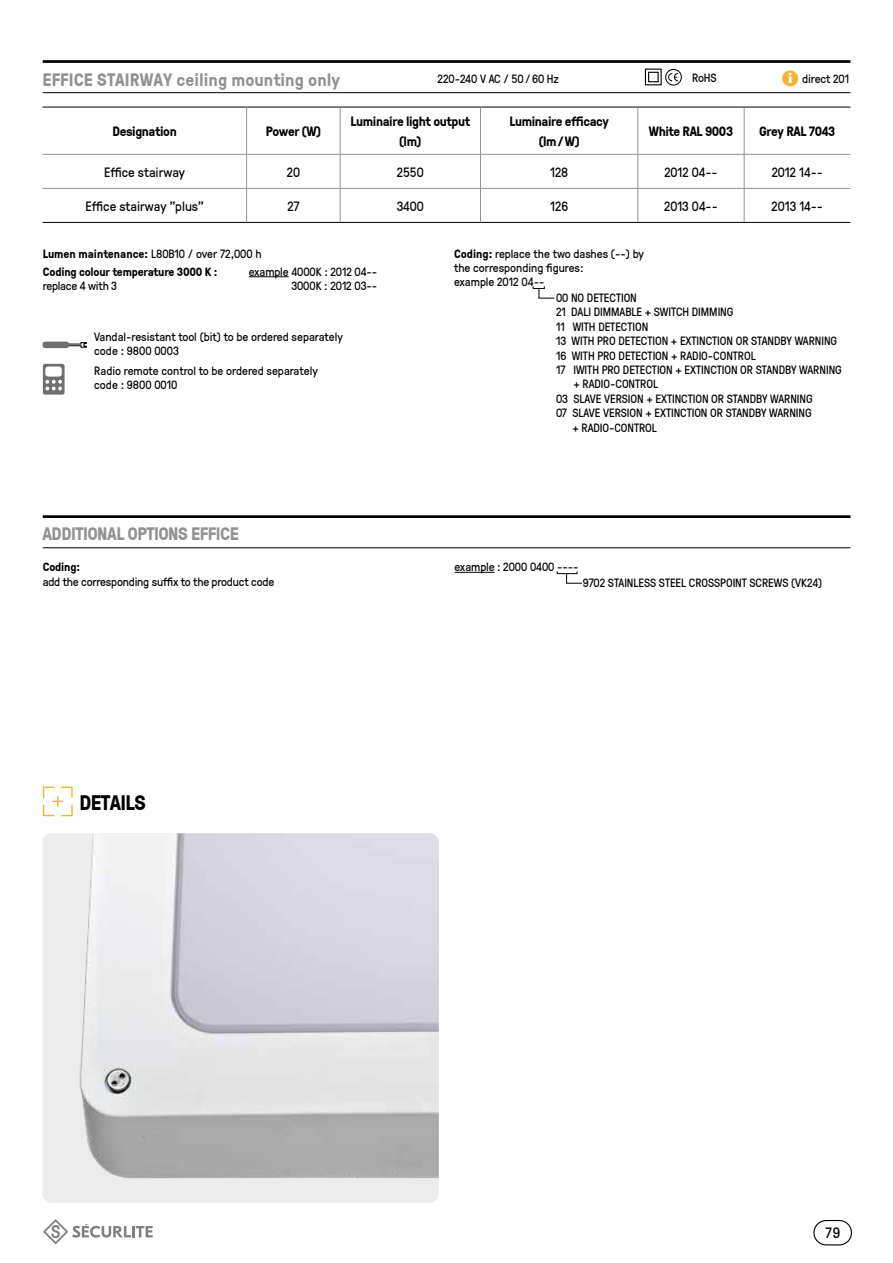
<style>
.page{position:relative;width:893px;height:1263px;background:#fff}
.page>*{position:absolute;margin:0;border:0;box-sizing:border-box;transform-origin:0 0}
.t1{font:700 21px "GT Pressura";letter-spacing:-.03em;color:#000}
.t2{font:700 18px "GT Pressura";color:#919293}
.t3{font:700 18px "GT Pressura";letter-spacing:-.03em;color:#919293}
.t4{font:15px "GT Pressura Pro Mono";color:#000}
.t5{font:700 13.5px/19.5px "GT Pressura";letter-spacing:-.03em;color:#000;text-align:center}
.t6{font:13.5px "GT Pressura";color:#000}
.t7{font:12px/14.4px "GT Pressura";letter-spacing:-.005em;color:#000}
.t8{font:700 12px/17.4px "GT Pressura";letter-spacing:-.015em;color:#000}
.s1{font-weight:400}
.s2{font-weight:700}
</style>
<div class="page">
<div style="left:813px;top:1220px;width:39px;height:25px;border:1px solid #000;border-radius:12px"></div>
<svg style="left:43px;top:1219px;width:110px;height:25px"></svg>
<hr style="left:43px;top:107px;width:204px;height:1px;background:#000">
<hr style="left:247px;top:107px;width:93px;height:1px;background:#000">
<hr style="left:340px;top:107px;width:140px;height:1px;background:#000">
<hr style="left:480px;top:107px;width:158px;height:1px;background:#000">
<hr style="left:638px;top:107px;width:106px;height:1px;background:#000">
<hr style="left:744px;top:107px;width:106px;height:1px;background:#000">
<hr style="left:43px;top:222px;width:204px;height:1px;background:#000">
<hr style="left:247px;top:222px;width:93px;height:1px;background:#000">
<hr style="left:340px;top:222px;width:140px;height:1px;background:#000">
<hr style="left:480px;top:222px;width:158px;height:1px;background:#000">
<hr style="left:638px;top:222px;width:106px;height:1px;background:#000">
<hr style="left:744px;top:222px;width:106px;height:1px;background:#000">
<hr style="left:246px;top:107px;width:1px;height:47px;background:#919293">
<hr style="left:340px;top:107px;width:1px;height:47px;background:#919293">
<hr style="left:480px;top:107px;width:1px;height:47px;background:#919293">
<hr style="left:638px;top:107px;width:1px;height:47px;background:#919293">
<hr style="left:744px;top:107px;width:1px;height:47px;background:#919293">
<hr style="left:43px;top:154px;width:204px;height:1px;background:#919293">
<hr style="left:247px;top:154px;width:93px;height:1px;background:#919293">
<hr style="left:246px;top:155px;width:1px;height:33px;background:#919293">
<hr style="left:340px;top:154px;width:140px;height:1px;background:#919293">
<hr style="left:340px;top:155px;width:1px;height:33px;background:#919293">
<hr style="left:480px;top:154px;width:158px;height:1px;background:#919293">
<hr style="left:480px;top:155px;width:1px;height:33px;background:#919293">
<hr style="left:638px;top:154px;width:106px;height:1px;background:#919293">
<hr style="left:638px;top:155px;width:1px;height:33px;background:#919293">
<hr style="left:744px;top:154px;width:106px;height:1px;background:#919293">
<hr style="left:744px;top:155px;width:1px;height:33px;background:#919293">
<hr style="left:43px;top:188px;width:204px;height:1px;background:#919293">
<hr style="left:247px;top:188px;width:93px;height:1px;background:#919293">
<hr style="left:246px;top:189px;width:1px;height:33px;background:#919293">
<hr style="left:340px;top:188px;width:140px;height:1px;background:#919293">
<hr style="left:340px;top:189px;width:1px;height:33px;background:#919293">
<hr style="left:480px;top:188px;width:158px;height:1px;background:#919293">
<hr style="left:480px;top:189px;width:1px;height:33px;background:#919293">
<hr style="left:638px;top:188px;width:106px;height:1px;background:#919293">
<hr style="left:638px;top:189px;width:1px;height:33px;background:#919293">
<hr style="left:744px;top:188px;width:106px;height:1px;background:#919293">
<hr style="left:744px;top:189px;width:1px;height:33px;background:#919293">
<hr style="left:43px;top:60px;width:807px;height:3px;background:#000">
<hr style="left:43px;top:515px;width:807px;height:3px;background:#000">
<hr style="left:43px;top:92px;width:807px;height:1px;background:#000">
<hr style="left:43px;top:547px;width:807px;height:1px;background:#000">
<svg style="left:782px;top:70px;width:16px;height:16px"></svg>
<img style="left:43px;top:833px;width:396px;height:370px">
<hr style="left:455px;top:572px;width:40px;height:1px;background:#000">
<svg style="left:533px;top:286px;width:22px;height:12px"></svg>
<svg style="left:566px;top:573px;width:16px;height:11px"></svg>
<div style="left:557px;top:571px;width:20px;height:3px;border:1px solid #000"></div>
<svg style="left:645px;top:69px;width:37px;height:17px"></svg>
<svg style="left:68px;top:342px;width:19px;height:6px"></svg>
<div style="left:43px;top:342px;width:26px;height:6px;background:#706f6f;border-radius:3px"></div>
<div style="left:43px;top:364px;width:22px;height:31px;background:#706f6f;border-radius:2px"></div>
<div style="left:45px;top:366px;width:17px;height:11px;background:#fff;border-radius:3px"></div>
<svg style="left:45px;top:380px;width:17px;height:10px"></svg>
<svg style="left:43px;top:786px;width:30px;height:30px"></svg>
<hr style="left:249px;top:276px;width:40px;height:1px;background:#000">
<h2 class="t2" style="left:43px;top:66px;width:299px">EFFICE STAIRWAY ceiling mounting only</h2>
<p class="t7" style="left:438px;top:71px;width:123px">220-240 V AC / 50/60 Hz</p>
<p class="t7" style="left:692px;top:70px;width:26px">RoHS</p>
<p class="t7" style="left:802px;top:71px;width:48px">direct 201</p>
<p class="t5" style="left:112px;top:121px;width:66px">Designation</p>
<p class="t5" style="left:266px;top:121px;width:57px">Power (W)</p>
<p class="t5" style="left:351px;top:111px;width:121px">Luminaire light output (lm)</p>
<p class="t5" style="left:509px;top:111px;width:101px">Luminaire efficacy (lm/W)</p>
<p class="t5" style="left:649px;top:121px;width:86px">White RAL 9003</p>
<p class="t5" style="left:759px;top:121px;width:78px">Grey RAL 7043</p>
<p class="t6" style="left:104px;top:162px;width:83px">Effice stairway</p>
<p class="t6" style="left:287px;top:162px;width:15px">20</p>
<p class="t6" style="left:397px;top:162px;width:28px">2550</p>
<p class="t6" style="left:550px;top:162px;width:20px">128</p>
<p class="t6" style="left:664px;top:162px;width:55px">2012 04--</p>
<p class="t6" style="left:772px;top:162px;width:53px">2012 14--</p>
<p class="t6" style="left:86px;top:196px;width:120px">Effice stairway "plus"</p>
<p class="t6" style="left:287px;top:196px;width:13px">27</p>
<p class="t6" style="left:397px;top:196px;width:29px">3400</p>
<p class="t6" style="left:550px;top:196px;width:19px">126</p>
<p class="t6" style="left:664px;top:196px;width:55px">2013 04--</p>
<p class="t6" style="left:771px;top:196px;width:53px">2013 14--</p>
<p class="t8" style="left:43px;top:245px;width:220px">Lumen maintenance: <span class="s1">L80B10 / over 72,000 h<br></span>Coding colour temperature 3000 K :</p>
<p class="t7" style="left:43px;top:278px;width:76px">replace 4 with 3</p>
<p class="t7" style="left:249px;top:264px;width:130px;text-align:right">example 4000K : 2012 04--<br>3000K : 2012 03--</p>
<p class="t7" style="left:94px;top:329px;width:250px">Vandal-resistant tool (bit) to be ordered separately code : 9800 0003</p>
<p class="t7" style="left:94px;top:363px;width:225px">Radio remote control to be ordered separately code : 9800 0010</p>
<h2 class="t3" style="left:43px;top:520px;width:198px">ADDITIONAL OPTIONS EFFICE</h2>
<p class="t8" style="left:43px;top:558px;width:39px">Coding:</p>
<p class="t7" style="left:43px;top:574px;width:233px">add the corresponding suffix to the product code</p>
<p class="t7" style="left:454px;top:247px;width:192px;line-height:14px"><span class="s2">Coding:</span> replace the two dashes (--) by the corresponding figures:<br>example 2012 04--</p>
<p class="t7" style="left:556px;top:290px;width:82px">00 NO DETECTION</p>
<p class="t7" style="left:556px;top:304px;width:179px">21 DALI DIMMABLE + SWITCH DIMMING</p>
<p class="t7" style="left:556px;top:319px;width:94px">11 WITH DETECTION</p>
<p class="t7" style="left:556px;top:333px;width:283px">13 WITH PRO DETECTION + EXTINCTION OR STANDBY WARNING</p>
<p class="t7" style="left:556px;top:347px;width:201px">16 WITH PRO DETECTION + RADIO-CONTROL</p>
<p class="t7" style="left:556px;top:362px;width:287px">17 IWITH PRO DETECTION + EXTINCTION OR STANDBY WARNING</p>
<p class="t7" style="left:573px;top:376px;width:86px">+ RADIO-CONTROL</p>
<p class="t7" style="left:556px;top:391px;width:258px">03 SLAVE VERSION + EXTINCTION OR STANDBY WARNING</p>
<p class="t7" style="left:556px;top:405px;width:257px">07 SLAVE VERSION + EXTINCTION OR STANDBY WARNING</p>
<p class="t7" style="left:572px;top:419px;width:86px">+ RADIO-CONTROL</p>
<p class="t7" style="left:455px;top:559px;width:126px">example : 2000 0400 ----</p>
<p class="t7" style="left:583px;top:575px;width:241px">9702 STAINLESS STEEL CROSSPOINT SCREWS (VK24)</p>
<h1 class="t1" style="left:79px;top:787px;width:68px">DETAILS</h1>
<p class="t4" style="left:824px;top:1224px;width:18px">79</p>
</div>
